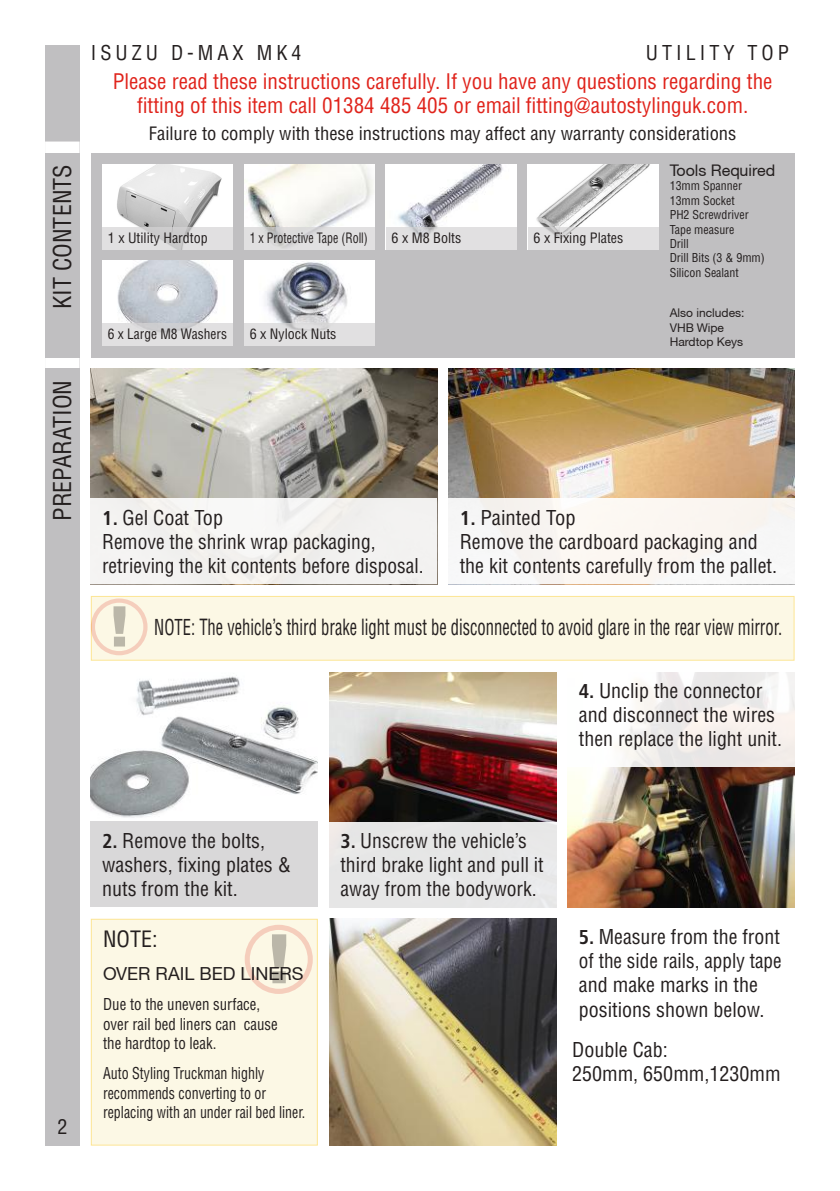
<style>
.page{position:relative;width:840px;height:1191px;background:#fff}
.page>*{position:absolute;margin:0;border:0;box-sizing:border-box;transform-origin:0 0}
.t1{font:condensed 24px "Helvetica LT Std";color:#241f1f}
.t2{font:condensed 22px "Helvetica LT Std";color:#241f1f}
.t3{font:condensed 21.8px "Helvetica LT Std";color:#241f1f;scale:.76 1}
.t4{font:condensed 21px/24px "Helvetica LT Std";color:#e0231b;text-align:center}
.t5{font:condensed 20px/24px "Helvetica LT Std";color:#241f1f}
.t6{font:condensed 20px "Helvetica LT Std";letter-spacing:.2em;color:#241f1f}
.t7{font:condensed 18px "Helvetica LT Std";color:#241f1f}
.t8{font:18px "Helvetica Neue CE";color:#241f1f}
.t9{font:condensed 16px/19.2px "Helvetica LT Std";color:#241f1f;scale:.87 1}
.t10{font:condensed 16px/19.2px "Helvetica LT Std";color:#241f1f;scale:.93 1}
.t11{font:16px "Helvetica Neue CE";color:#241f1f}
.t12{font:condensed 14px "Helvetica LT Std";color:#241f1f}
.t13{font:condensed 14px "Helvetica LT Std";color:#241f1f;scale:.85 1}
.t14{font:condensed 14px "Helvetica LT Std";color:#241f1f;scale:.96 1}
.t15{font:condensed 12px/14.4px "Helvetica LT Std";color:#241f1f}
.t16{font:12px/14.4px "Helvetica Neue CE";color:#241f1f}
.s1{font-family:"Frutiger";font-weight:700}
.s2{font-size:21.4px}
</style>
<div class="page">
<div style="left:45px;top:45px;width:34px;height:1100px;background:#c0bfc1"></div>
<div style="left:91px;top:153px;width:703px;height:204px;background:#c0bfc1"></div>
<img style="left:527px;top:164px;width:131px;height:63px">
<img style="left:244px;top:261px;width:130px;height:62px">
<img style="left:386px;top:164px;width:130px;height:63px">
<img style="left:329px;top:918px;width:227px;height:227px">
<img style="left:104px;top:164px;width:127px;height:63px">
<img style="left:102px;top:261px;width:130px;height:62px">
<img style="left:244px;top:164px;width:130px;height:63px">
<svg style="left:102px;top:227px;width:130px;height:22px;fill:#e1e0e1"></svg>
<div style="left:527px;top:227px;width:131px;height:22px;background:#e1e0e1"></div>
<div style="left:244px;top:323px;width:130px;height:23px;background:#e1e0e1"></div>
<div style="left:386px;top:227px;width:130px;height:22px;background:#e1e0e1"></div>
<svg style="left:102px;top:323px;width:130px;height:23px;background:#dddcde"></svg>
<svg style="left:244px;top:227px;width:130px;height:22px;background:#dcdbdc"></svg>
<img style="left:448px;top:369px;width:346px;height:129px">
<img style="left:91px;top:369px;width:346px;height:129px">
<img style="left:91px;top:676px;width:226px;height:142px">
<img style="left:567px;top:766px;width:227px;height:141px">
<div style="left:91px;top:498px;width:346px;height:86px;background:#f3f2f0"></div>
<div style="left:91px;top:821px;width:226px;height:86px;background:#d5d4d5"></div>
<svg style="left:618px;top:672px;width:176px;height:94px;fill:#f3eeec"></svg>
<div style="left:448px;top:498px;width:346px;height:86px;background:#f9f7f2"></div>
<div style="left:91px;top:919px;width:226px;height:226px;background:#fcf8e4"></div>
<div style="left:91px;top:918px;width:226px;height:227px;border:1px solid #fce594"></div>
<div style="left:45px;top:357px;width:35px;height:340px;background:#fff"></div>
<div style="left:45px;top:369px;width:34px;height:340px;background:#c0bfc1"></div>
<div style="left:45px;top:142px;width:35px;height:204px;background:#fff"></div>
<div style="left:45px;top:153px;width:34px;height:204px;background:#c0bfc1"></div>
<div style="left:91px;top:596px;width:702px;height:64px;background:#fcf8e4"></div>
<div style="left:91px;top:596px;width:703px;height:64px;border:1px solid #fce594"></div>
<img style="left:329px;top:672px;width:227px;height:150px">
<svg style="left:91px;top:598px;width:56px;height:57px"></svg>
<div style="left:329px;top:822px;width:227px;height:85px;background:#e6e6e6"></div>
<svg style="left:244px;top:925px;width:68px;height:69px"></svg>
<p class="t1" style="left:47px;top:309px;width:146px;rotate:-90deg">KIT CONTENTS</p>
<p class="t1" style="left:47px;top:520px;width:142px;rotate:-90deg">PREPARATION</p>
<p class="t6" style="left:91px;top:40px;width:212px">ISUZU D-MAX MK4</p>
<p class="t6" style="left:645px;top:40px;width:144px">UTILITY TOP</p>
<p class="t4" style="left:113px;top:69px;width:660px">Please read these instructions carefully. If you have any questions regarding the fitting of this item call 01384 485 405 or email fitting@autostylinguk.com.</p>
<p class="t7" style="left:149px;top:122px;width:588px">Failure to comply with these instructions may affect any warranty considerations</p>
<p class="t11" style="left:669px;top:161px;width:107px">Tools Required</p>
<p class="t15" style="left:669px;top:179px;width:97px">13mm Spanner<br>13mm Socket<br>PH2 Screwdriver<br>Tape measure<br>Drill<br>Drill Bits (3 &amp; 9mm)<br>Silicon Sealant</p>
<p class="t16" style="left:669px;top:306px;width:76px">Also includes:<br>VHB Wipe<br>Hardtop Keys</p>
<p class="t12" style="left:391px;top:229px;width:71px">6 x M8 Bolts</p>
<p class="t12" style="left:108px;top:229px;width:101px">1 x Utility Hardtop</p>
<p class="t12" style="left:533px;top:229px;width:91px">6 x Fixing Plates</p>
<p class="t13" style="left:249px;top:229px;width:140px">1 x Protective Tape (Roll)</p>
<p class="t14" style="left:108px;top:325px;width:126px">6 x Large M8 Washers</p>
<p class="t12" style="left:249px;top:325px;width:88px">6 x Nylock Nuts</p>
<p class="t5" style="left:102px;top:505px;width:323px"><span class="s1">1.</span> Gel Coat Top<br>Remove the shrink wrap packaging, retrieving the kit contents before disposal.</p>
<p class="t5" style="left:459px;top:505px;width:319px"><span class="s1">1.</span> Painted Top<br>Remove the cardboard packaging and the kit contents carefully from the pallet.</p>
<p class="t3" style="left:154px;top:613px;width:827px"><span class="s2">NOTE:</span> The vehicle’s third brake light must be disconnected to avoid glare in the rear view mirror.</p>
<p class="t5" style="left:578px;top:678px;width:204px"><span class="s1">4.</span> Unclip the connector and disconnect the wires then replace the light unit.</p>
<p class="t5" style="left:57px;top:1114px;width:11px">2</p>
<p class="t5" style="left:102px;top:828px;width:190px"><span class="s1">2.</span> Remove the bolts, washers, fixing plates &amp; nuts from the kit.</p>
<p class="t2" style="left:103px;top:925px;width:56px">NOTE:</p>
<p class="t8" style="left:103px;top:962px;width:201px">OVER RAIL BED LINERS</p>
<p class="t10" style="left:103px;top:995px;width:189px">Due to the uneven surface, over rail bed liners can cause the hardtop to leak.</p>
<p class="t9" style="left:103px;top:1063px;width:234px">Auto Styling Truckman highly recommends converting to or replacing with an under rail bed liner.</p>
<p class="t5" style="left:340px;top:828px;width:205px"><span class="s1">3.</span> Unscrew the vehicle’s third brake light and pull it away from the bodywork.</p>
<p class="t5" style="left:578px;top:925px;width:204px"><span class="s1">5.</span> Measure from the front of the side rails, apply tape and make marks in the positions shown below.</p>
<p class="t5" style="left:571px;top:1037px;width:210px">Double Cab:<br>250mm, 650mm,1230mm</p>
</div>
